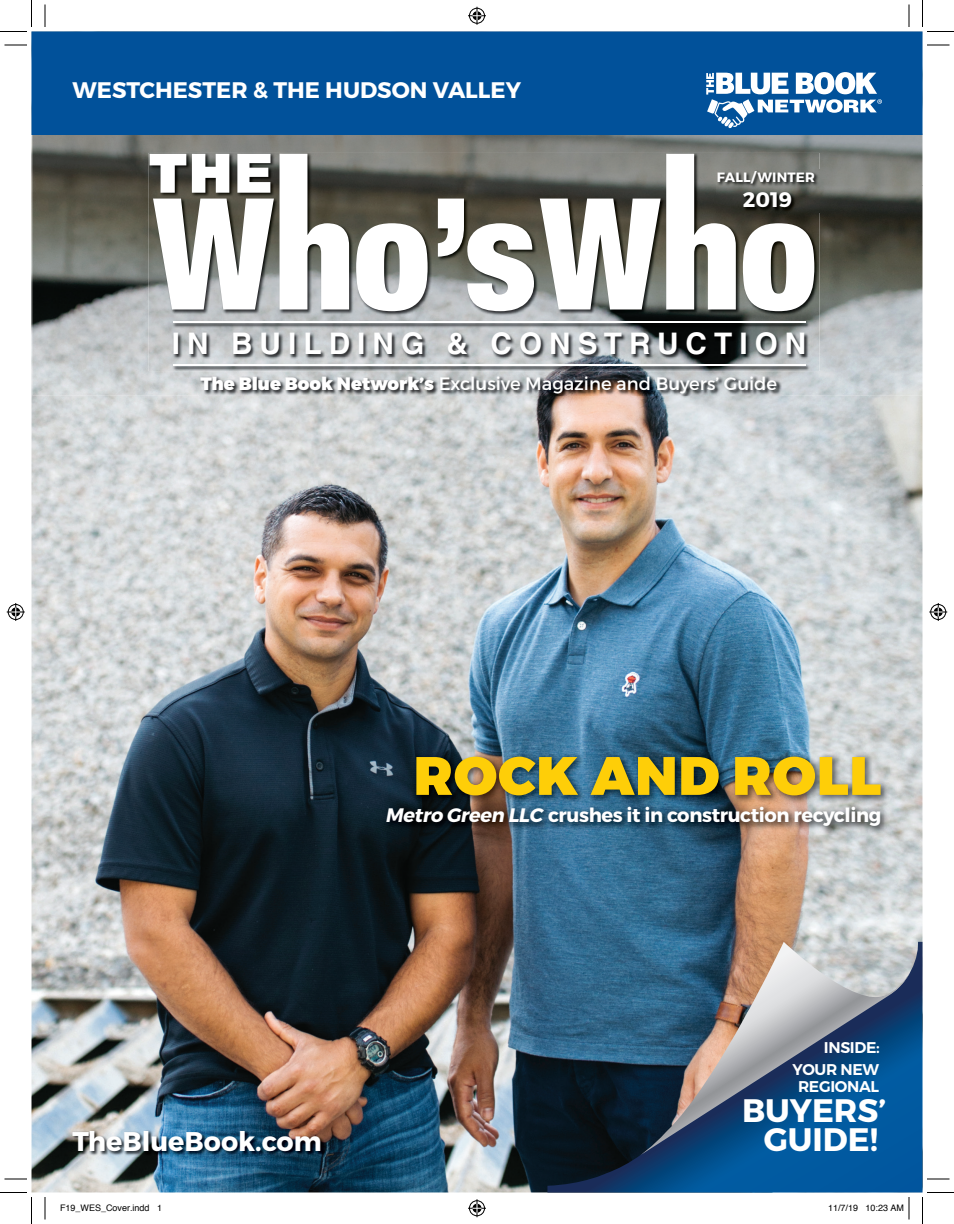
<style>
.page{position:relative;width:954px;height:1224px;background:#fff}
.page>*{position:absolute;margin:0;border:0;box-sizing:border-box;transform-origin:0 0}
.t1{font:900 54px "Montserrat";letter-spacing:.02em;color:#fece08}
.t2{font:700 32.55px "Montserrat";color:#fff}
.t3{font:700 29.7px "Helvetica LT Std";letter-spacing:.235em;color:#fff}
.t4{font:700 27px "Montserrat";color:#fff}
.t5{font:700 22.5px "Montserrat";color:#fff}
.t6{font:700 21px "Montserrat";color:#fff}
.t7{font:700 19.5px "Montserrat";letter-spacing:-.02em;color:#fff}
.t8{font:18px "Montserrat";color:#fff}
.t9{font:600 15.6px/17.1px "Montserrat";letter-spacing:-.02em;color:#fff;text-align:center}
.t10{font:700 13.5px "Montserrat";letter-spacing:.01em;color:#fff}
.t11{font:9px "Helvetica";color:#000}
.s1{font-weight:900}
.s2{font-style:italic}
</style>
<div class="page">
<img style="left:32px;top:395px;width:890px;height:797px">
<img style="left:32px;top:135px;width:157px;height:260px">
<img style="left:189px;top:135px;width:733px;height:50px">
<img style="left:818px;top:185px;width:104px;height:210px">
<img style="left:189px;top:371px;width:629px;height:24px">
<div style="left:32px;top:32px;width:890px;height:102px;background:#01519a"></div>
<div style="left:32px;top:32px;width:890px;height:103px;border:2px solid #01519a"></div>
<img style="left:72px;top:1130px;width:253px;height:26px">
<img style="left:149px;top:153px;width:670px;height:218px">
<svg style="left:153px;top:199px;width:121px;height:110px"></svg>
<svg style="left:280px;top:154px;width:69px;height:155px"></svg>
<svg style="left:356px;top:223px;width:72px;height:88px"></svg>
<svg style="left:438px;top:199px;width:96px;height:112px"></svg>
<svg style="left:540px;top:154px;width:196px;height:155px"></svg>
<svg style="left:743px;top:223px;width:71px;height:88px"></svg>
<svg style="left:150px;top:154px;width:36px;height:39px"></svg>
<svg style="left:192px;top:154px;width:37px;height:39px"></svg>
<svg style="left:237px;top:154px;width:34px;height:39px"></svg>
<hr style="left:173px;top:364px;width:632px;height:2px;background:#fff">
<hr style="left:173px;top:322px;width:632px;height:1px;background:#fff">
<img style="left:200px;top:375px;width:582px;height:24px">
<img style="left:382px;top:752px;width:508px;height:83px">
<svg style="left:547px;top:942px;width:375px;height:250px;background:#14456b"></svg>
<svg style="left:639px;top:942px;width:271px;height:214px;background:#51718e"></svg>
<img style="left:819px;top:170px;width:1px;height:43px">
<img style="left:717px;top:170px;width:102px;height:43px">
<svg style="left:706px;top:72px;width:176px;height:56px"></svg>
<svg style="left:4px;top:45px;width:23px;height:1px"></svg>
<svg style="left:927px;top:45px;width:23px;height:1px"></svg>
<svg style="left:4px;top:1179px;width:23px;height:1px"></svg>
<svg style="left:927px;top:1179px;width:23px;height:1px"></svg>
<svg style="left:45px;top:4px;width:1px;height:23px"></svg>
<svg style="left:45px;top:1197px;width:1px;height:23px"></svg>
<svg style="left:909px;top:4px;width:1px;height:23px"></svg>
<svg style="left:0;top:0;width:32px;height:32px"></svg>
<svg style="left:0;top:1192px;width:32px;height:32px"></svg>
<svg style="left:922px;top:0;width:32px;height:32px"></svg>
<svg style="left:922px;top:1192px;width:32px;height:32px"></svg>
<svg style="left:468px;top:7px;width:18px;height:18px"></svg>
<svg style="left:468px;top:1199px;width:18px;height:18px"></svg>
<svg style="left:7px;top:603px;width:18px;height:18px"></svg>
<svg style="left:929px;top:603px;width:18px;height:18px"></svg>
<svg style="left:908px;top:1197px;width:2px;height:23px"></svg>
<p class="t5" style="left:73px;top:76px;width:450px">WESTCHESTER &amp; THE HUDSON VALLEY</p>
<p class="t10" style="left:717px;top:169px;width:99px">FALL/WINTER</p>
<p class="t6" style="left:743px;top:187px;width:51px">2019</p>
<h3 class="t3" style="left:172px;top:326px;width:636px">IN BUILDING &amp; CONSTRUCTION</h3>
<p class="t8" style="left:201px;top:372px;width:578px"><span class="s1">The Blue Book Network’s</span> Exclusive Magazine and Buyers’ Guide</p>
<h1 class="t1" style="left:414px;top:742px;width:469px">ROCK AND ROLL</h1>
<p class="t7" style="left:385px;top:803px;width:498px"><span class="s2">Metro Green LLC</span> crushes it in construction recycling</p>
<p class="t9" style="left:824px;top:1039px;width:57px">INSIDE:</p>
<p class="t9" style="left:792px;top:1061px;width:88px">YOUR NEW<br>REGIONAL</p>
<h3 class="t4" style="left:72px;top:1124px;width:251px">TheBlueBook.com</h3>
<h2 class="t2" style="left:742px;top:1090px;width:146px">BUYERS’</h2>
<h2 class="t2" style="left:764px;top:1120px;width:116px">GUIDE!</h2>
<p class="t11" style="left:60px;top:1200px;width:104px">F19_WES_Cover.indd 1</p>
<p class="t11" style="left:828px;top:1200px;width:78px">11/7/19 10:23 AM</p>
</div>
